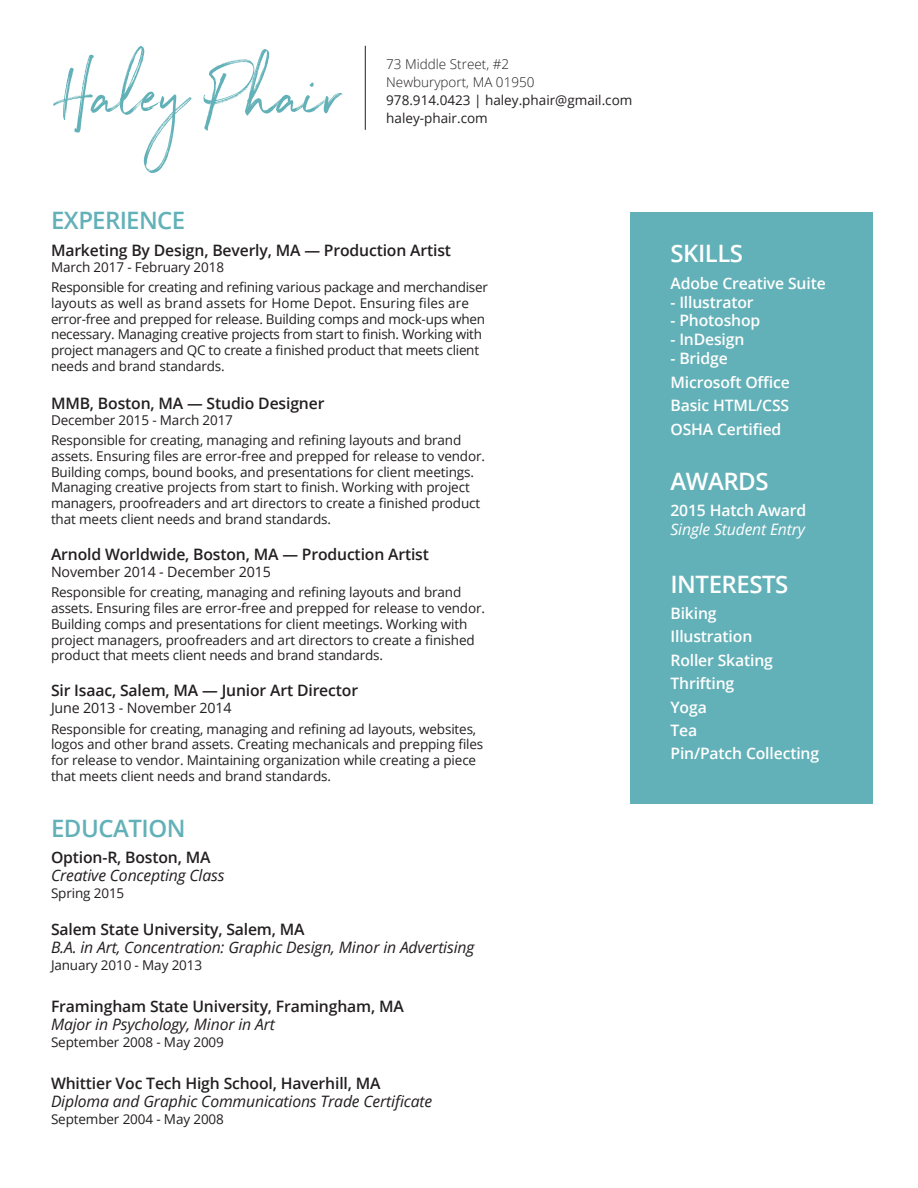
<style>
.page{position:relative;width:918px;height:1188px;background:#fff}
.page>*{position:absolute;margin:0;border:0;box-sizing:border-box;transform-origin:0 0}
.t1{font:600 24px "Open Sans";letter-spacing:-.02em;color:#fff}
.t2{font:600 24px "Open Sans";letter-spacing:-.02em;color:#63b1b8}
.t3{font:600 15.75px "Open Sans";letter-spacing:-.01em;color:#231f20}
.t4{font:600 15.75px/23.4px "Open Sans";letter-spacing:-.01em;color:#fff}
.t5{font:italic 15.75px "Open Sans";letter-spacing:-.01em;color:#231f20}
.t6{font:italic 15.75px "Open Sans";letter-spacing:-.01em;color:#fff}
.t7{font:14.25px "Open Sans";letter-spacing:-.01em;color:#231f20}
.t8{font:13.5px/15.8px "Open Sans";letter-spacing:-.01em;color:#231f20}
.t9{font:300 13.5px/18px "Open Sans";color:#231f20}
</style>
<div class="page">
<div style="left:631px;top:212px;width:242px;height:592px;background:#63b1b8"></div>
<svg style="left:53px;top:46px;width:138px;height:127px"></svg>
<svg style="left:204px;top:49px;width:139px;height:82px"></svg>
<hr style="left:365px;top:46px;width:1px;height:84px;background:#231f20">
<p class="t9" style="left:386px;top:54px;width:150px">73 Middle Street, #2<br>Newburyport, MA 01950</p>
<p class="t8" style="left:386px;top:90px;width:248px;line-height:18px">978.914.0423 | haley.phair@gmail.com haley-phair.com</p>
<h1 class="t2" style="left:51px;top:204px;width:136px">EXPERIENCE</h1>
<p class="t3" style="left:51px;top:239px;width:402px">Marketing By Design, Beverly, MA — Production Artist</p>
<p class="t8" style="left:51px;top:257px;width:438px;line-height:20.2px">March 2017 - February 2018<br>Responsible for creating and refining various package and merchandiser</p>
<p class="t8" style="left:51px;top:295px;width:435px">layouts as well as brand assets for Home Depot. Ensuring files are error-free and prepped for release. Building comps and mock-ups when necessary. Managing creative projects from start to finish. Working with project managers and QC to create a finished product that meets client needs and brand standards.</p>
<p class="t3" style="left:51px;top:392px;width:275px">MMB, Boston, MA — Studio Designer</p>
<p class="t8" style="left:51px;top:410px;width:412px;line-height:20.2px">December 2015 - March 2017<br>Responsible for creating, managing and refining layouts and brand</p>
<p class="t8" style="left:51px;top:448px;width:436px">assets. Ensuring files are error-free and prepped for release to vendor.<br>Building comps, bound books, and presentations for client meetings.<br>Managing creative projects from start to finish. Working with project managers, proofreaders and art directors to create a finished product that meets client needs and brand standards.</p>
<p class="t3" style="left:51px;top:543px;width:380px">Arnold Worldwide, Boston, MA — Production Artist</p>
<p class="t7" style="left:51px;top:562px;width:221px">November 2014 - December 2015</p>
<p class="t8" style="left:51px;top:584px;width:436px">Responsible for creating, managing and refining layouts and brand assets. Ensuring files are error-free and prepped for release to vendor.<br>Building comps and presentations for client meetings. Working with project managers, proofreaders and art directors to create a finished product that meets client needs and brand standards.</p>
<p class="t3" style="left:51px;top:680px;width:309px">Sir Isaac, Salem, MA — Junior Art Director</p>
<p class="t7" style="left:51px;top:698px;width:182px">June 2013 - November 2014</p>
<p class="t8" style="left:51px;top:720px;width:434px">Responsible for creating, managing and refining ad layouts, websites, logos and other brand assets. Creating mechanicals and prepping files for release to vendor. Maintaining organization while creating a piece that meets client needs and brand standards.</p>
<h1 class="t2" style="left:51px;top:812px;width:136px">EDUCATION</h1>
<p class="t3" style="left:51px;top:847px;width:161px">Option-R, Boston, MA</p>
<p class="t5" style="left:51px;top:865px;width:175px">Creative Concepting Class</p>
<p class="t8" style="left:51px;top:885px;width:75px">Spring 2015</p>
<p class="t3" style="left:51px;top:919px;width:255px">Salem State University, Salem, MA</p>
<p class="t5" style="left:51px;top:937px;width:425px">B.A. in Art, Concentration: Graphic Design, Minor in Advertising</p>
<p class="t8" style="left:51px;top:957px;width:153px">January 2010 - May 2013</p>
<p class="t3" style="left:51px;top:996px;width:354px">Framingham State University, Framingham, MA</p>
<p class="t5" style="left:51px;top:1014px;width:225px">Major in Psychology, Minor in Art</p>
<p class="t8" style="left:51px;top:1034px;width:174px">September 2008 - May 2009</p>
<p class="t3" style="left:51px;top:1073px;width:331px">Whittier Voc Tech High School, Haverhill, MA</p>
<p class="t5" style="left:51px;top:1091px;width:383px">Diploma and Graphic Communications Trade Certificate</p>
<p class="t8" style="left:51px;top:1110px;width:174px">September 2004 - May 2008</p>
<h1 class="t1" style="left:670px;top:237px;width:74px">SKILLS</h1>
<p class="t4" style="left:670px;top:271px;width:157px">Adobe Creative Suite</p>
<p class="t4" style="left:670px;top:290px;width:85px">- Illustrator</p>
<p class="t4" style="left:670px;top:309px;width:91px">- Photoshop</p>
<p class="t4" style="left:670px;top:328px;width:76px">- InDesign</p>
<p class="t4" style="left:670px;top:347px;width:121px">- Bridge<br>Microsoft Office<br>Basic HTML/CSS<br>OSHA Certified</p>
<h1 class="t1" style="left:670px;top:465px;width:100px">AWARDS</h1>
<p class="t4" style="left:670px;top:498px;width:137px">2015 Hatch Award</p>
<p class="t6" style="left:670px;top:518px;width:136px">Single Student Entry</p>
<h1 class="t1" style="left:670px;top:567px;width:119px">INTERESTS</h1>
<p class="t4" style="left:670px;top:601px;width:150px">Biking<br>Illustration<br>Roller Skating<br>Thrifting<br>Yoga<br>Tea<br>Pin/Patch Collecting</p>
</div>
